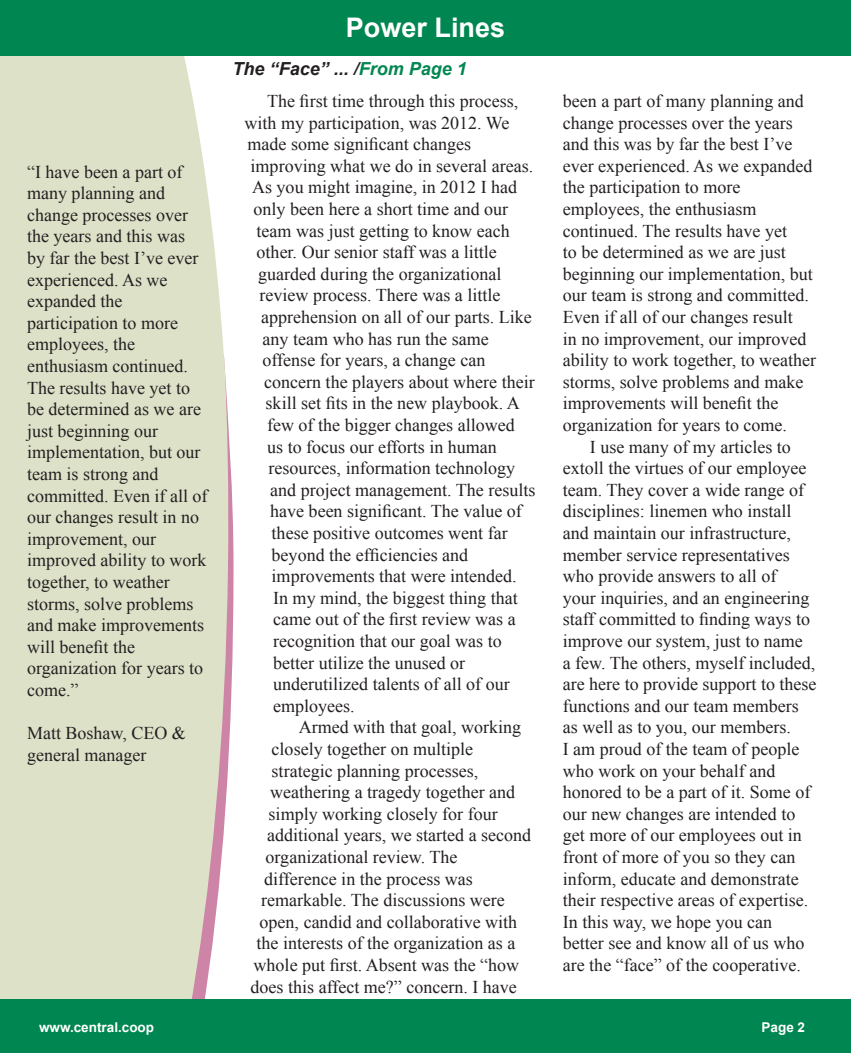
<style>
.page{position:relative;width:851px;height:1053px;background:#fff}
.page>*{position:absolute;margin:0;border:0;box-sizing:border-box;transform-origin:0 0}
.t1{font:700 27px "Arial";color:#fff}
.t2{font:18px/21.6px "Times New Roman";color:#231f20}
.t3{font:italic 700 18px "Arial";color:#231f20}
.t4{font:700 13.5px "Arial";color:#fff}
.s1{color:#008751}
</style>
<div class="page">
<div style="left:0;top:55px;width:229px;height:944px;background:#dde1c8"></div>
<div style="left:0;top:0;width:850px;height:55px;background:#008751"></div>
<div style="left:0;top:999px;width:850px;height:54px;background:#008751"></div>
<p class="t2" style="left:27px;top:160px;width:157px">“I have been a part of</p>
<p class="t2" style="left:27px;top:182px;width:139px">many planning and</p>
<p class="t2" style="left:27px;top:204px;width:162px">change processes over</p>
<p class="t2" style="left:27px;top:225px;width:159px">the years and this was</p>
<p class="t2" style="left:27px;top:247px;width:173px">by far the best I’ve ever</p>
<p class="t2" style="left:27px;top:268px;width:142px">experienced. As we</p>
<p class="t2" style="left:27px;top:290px;width:97px">expanded the</p>
<p class="t2" style="left:27px;top:312px;width:152px">participation to more</p>
<p class="t2" style="left:27px;top:333px;width:109px">employees, the</p>
<p class="t2" style="left:27px;top:355px;width:162px">enthusiasm continued.</p>
<p class="t2" style="left:27px;top:376px;width:164px">The results have yet to</p>
<p class="t2" style="left:27px;top:398px;width:175px">be determined as we are just beginning our</p>
<p class="t2" style="left:27px;top:441px;width:175px">implementation, but our team is strong and</p>
<p class="t2" style="left:27px;top:484px;width:182px">committed. Even if all of our changes result in no improvement, our</p>
<p class="t2" style="left:27px;top:549px;width:181px">improved ability to work together, to weather</p>
<p class="t2" style="left:27px;top:592px;width:168px">storms, solve problems</p>
<p class="t2" style="left:27px;top:614px;width:178px">and make improvements will benefit the</p>
<p class="t2" style="left:27px;top:657px;width:178px">organization for years to come.”</p>
<p class="t2" style="left:27px;top:722px;width:160px">Matt Boshaw, CEO &amp;</p>
<p class="t2" style="left:27px;top:744px;width:121px">general manager</p>
<p class="t4" style="left:39px;top:1018px;width:117px">www.central.coop</p>
<p class="t1" style="left:346px;top:9px;width:161px">Power Lines</p>
<p class="t3" style="left:232px;top:57px;width:236px">The “Face” ... /<span class="s1">From Page 1</span></p>
<p class="t2" style="left:244px;top:90px;width:275px;text-indent:22px">The first time through this process, with my participation, was 2012. We made some significant changes</p>
<p class="t2" style="left:250px;top:155px;width:284px">improving what we do in several areas.</p>
<p class="t2" style="left:252px;top:176px;width:266px">As you might imagine, in 2012 I had</p>
<p class="t2" style="left:254px;top:198px;width:256px">only been here a short time and our</p>
<p class="t2" style="left:256px;top:219px;width:254px">team was just getting to know each</p>
<p class="t2" style="left:256px;top:241px;width:242px">other. Our senior staff was a little</p>
<p class="t2" style="left:258px;top:263px;width:245px">guarded during the organizational</p>
<p class="t2" style="left:260px;top:284px;width:242px">review process. There was a little</p>
<p class="t2" style="left:261px;top:306px;width:272px">apprehension on all of our parts. Like any team who has run the same</p>
<p class="t2" style="left:262px;top:349px;width:224px">offense for years, a change can</p>
<p class="t2" style="left:264px;top:371px;width:272px">concern the players about where their</p>
<p class="t2" style="left:266px;top:392px;width:255px">skill set fits in the new playbook. A</p>
<p class="t2" style="left:267px;top:414px;width:249px">few of the bigger changes allowed</p>
<p class="t2" style="left:267px;top:435px;width:231px">us to focus our efforts in human</p>
<p class="t2" style="left:268px;top:457px;width:248px">resources, information technology</p>
<p class="t2" style="left:270px;top:479px;width:267px">and project management. The results</p>
<p class="t2" style="left:270px;top:500px;width:253px">have been significant. The value of</p>
<p class="t2" style="left:272px;top:522px;width:237px">these positive outcomes went far</p>
<p class="t2" style="left:272px;top:543px;width:198px">beyond the efficiencies and</p>
<p class="t2" style="left:272px;top:565px;width:248px;text-align:justify">improvements that were intended.<br>In my mind, the biggest thing that came out of the first review was a recognition that our goal was to</p>
<p class="t2" style="left:273px;top:651px;width:193px">better utilize the unused or</p>
<p class="t2" style="left:273px;top:673px;width:238px">underutilized talents of all of our employees.</p>
<p class="t2" style="left:272px;top:716px;width:251px;text-indent:27px">Armed with that goal, working closely together on multiple</p>
<p class="t2" style="left:272px;top:759px;width:208px">strategic planning processes,</p>
<p class="t2" style="left:268px;top:781px;width:248px">weathering a tragedy together and simply working closely for four</p>
<p class="t2" style="left:266px;top:824px;width:267px">additional years, we started a second organizational review. The</p>
<p class="t2" style="left:264px;top:867px;width:210px">difference in the process was</p>
<p class="t2" style="left:250px;top:889px;width:270px;text-align:center">remarkable. The discussions were open, candid and collaborative with the interests of the organization as a whole put first. Absent was the “how does this affect me?” concern. I have</p>
<p class="t2" style="left:562px;top:90px;width:251px">been a part of many planning and change processes over the years and this was by far the best I’ve ever experienced. As we expanded the participation to more</p>
<p class="t2" style="left:562px;top:198px;width:195px">employees, the enthusiasm</p>
<p class="t2" style="left:562px;top:219px;width:255px">continued. The results have yet<br>to be determined as we are just beginning our implementation, but our team is strong and committed.<br>Even if all of our changes result<br>in no improvement, our improved ability to work together, to weather storms, solve problems and make improvements will benefit the organization for years to come.</p>
<p class="t2" style="left:562px;top:435px;width:255px;text-indent:27px">I use many of my articles to extoll the virtues of our employee team. They cover a wide range of disciplines: linemen who install and maintain our infrastructure, member service representatives who provide answers to all of<br>your inquiries, and an engineering staff committed to finding ways to improve our system, just to name<br>a few. The others, myself included, are here to provide support to these functions and our team members as well as to you, our members.<br>I am proud of the team of people who work on your behalf and honored to be a part of it. Some of our new changes are intended to get more of our employees out in front of more of you so they can inform, educate and demonstrate their respective areas of expertise.<br>In this way, we hope you can</p>
<p class="t2" style="left:562px;top:932px;width:243px">better see and know all of us who are the “face” of the cooperative.</p>
<p class="t4" style="left:761px;top:1018px;width:45px">Page 2</p>
</div>
